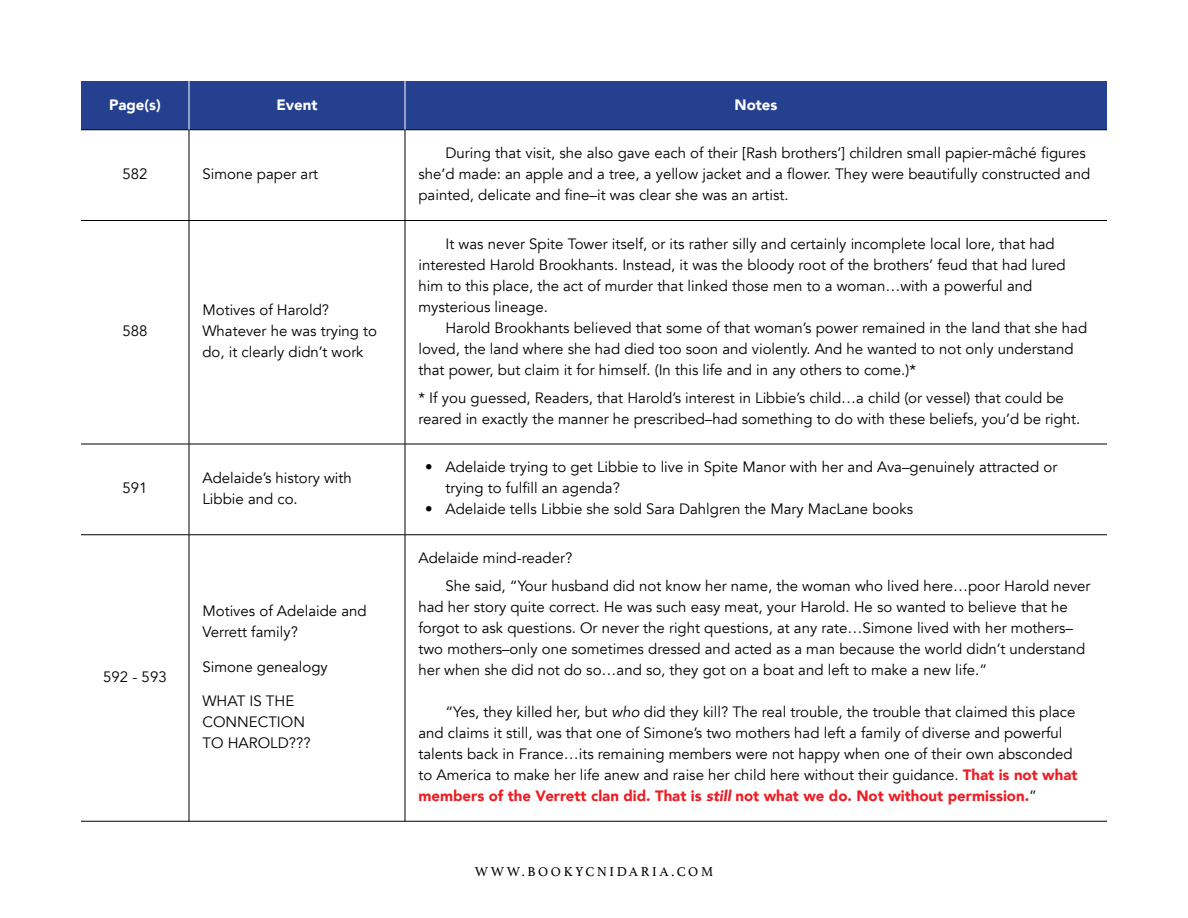
<style>
.page{position:relative;width:1188px;height:918px;background:#fff}
.page>*{position:absolute;margin:0;border:0;box-sizing:border-box;transform-origin:0 0}
.t1{font:15px/21px "Avenir";color:#000}
.t2{font:900 15px "Avenir";color:#fff}
.t3{font:13.5px "Athelas";letter-spacing:.2em;color:#000}
.s1{font-style:italic}
.s2{font-weight:900;color:#ed1d24}
.s3{font-weight:900;font-style:italic;color:#ed1d24}
</style>
<div class="page">
<div style="left:81px;top:81px;width:1026px;height:48px;background:#25408f"></div>
<hr style="left:81px;top:220px;width:108px;height:1px;background:#000">
<hr style="left:189px;top:220px;width:216px;height:1px;background:#000">
<hr style="left:405px;top:220px;width:702px;height:1px;background:#000">
<hr style="left:81px;top:444px;width:108px;height:1px;background:#000">
<hr style="left:189px;top:444px;width:216px;height:1px;background:#000">
<hr style="left:405px;top:444px;width:702px;height:1px;background:#000">
<hr style="left:81px;top:534px;width:108px;height:1px;background:#000">
<hr style="left:189px;top:534px;width:216px;height:1px;background:#000">
<hr style="left:405px;top:534px;width:702px;height:1px;background:#000">
<hr style="left:81px;top:821px;width:108px;height:1px;background:#000">
<hr style="left:189px;top:821px;width:216px;height:1px;background:#000">
<hr style="left:405px;top:821px;width:702px;height:1px;background:#000">
<hr style="left:81px;top:129px;width:108px;height:1px;background:#000">
<hr style="left:189px;top:129px;width:216px;height:1px;background:#000">
<hr style="left:189px;top:130px;width:1px;height:90px;background:#000">
<hr style="left:405px;top:129px;width:702px;height:1px;background:#000">
<hr style="left:405px;top:130px;width:1px;height:90px;background:#000">
<hr style="left:189px;top:221px;width:1px;height:223px;background:#000">
<hr style="left:405px;top:221px;width:1px;height:223px;background:#000">
<hr style="left:189px;top:444px;width:1px;height:91px;background:#000">
<hr style="left:405px;top:444px;width:1px;height:91px;background:#000">
<hr style="left:189px;top:535px;width:1px;height:286px;background:#000">
<hr style="left:405px;top:535px;width:1px;height:286px;background:#000">
<hr style="left:189px;top:81px;width:1px;height:49px;background:#fff">
<hr style="left:405px;top:81px;width:1px;height:49px;background:#fff">
<p class="t2" style="left:109px;top:91px;width:53px">Page(s)</p>
<p class="t2" style="left:276px;top:91px;width:43px">Event</p>
<p class="t2" style="left:734px;top:91px;width:45px">Notes</p>
<p class="t1" style="left:122px;top:164px;width:27px">582</p>
<p class="t1" style="left:202px;top:164px;width:117px">Simone paper art</p>
<p class="t1" style="left:122px;top:321px;width:27px">588</p>
<p class="t1" style="left:202px;top:300px;width:176px">Motives of Harold?<br>Whatever he was trying to do, it clearly didn’t work</p>
<p class="t1" style="left:418px;top:143px;width:673px;text-indent:27px">During that visit, she also gave each of their [Rash brothers’] children small papier-mâché figures she’d made: an apple and a tree, a yellow jacket and a flower. They were beautifully constructed and painted, delicate and fine–it was clear she was an artist.</p>
<p class="t1" style="left:418px;top:234px;width:649px;text-indent:27px">It was never Spite Tower itself, or its rather silly and certainly incomplete local lore, that had interested Harold Brookhants. Instead, it was the bloody root of the brothers’ feud that had lured him to this place, the act of murder that linked those men to a woman…with a powerful and mysterious lineage.</p>
<p class="t1" style="left:418px;top:318px;width:670px;text-indent:27px">Harold Brookhants believed that some of that woman’s power remained in the land that she had loved, the land where she had died too soon and violently. And he wanted to not only understand that power, but claim it for himself. (In this life and in any others to come.)*</p>
<p class="t1" style="left:418px;top:387px;width:663px">* If you guessed, Readers, that Harold’s interest in Libbie’s child…a child (or vessel) that could be reared in exactly the manner he prescribed–had something to do with these beliefs, you’d be right.</p>
<p class="t1" style="left:122px;top:478px;width:27px">591</p>
<p class="t1" style="left:202px;top:468px;width:151px">Adelaide’s history with<br>Libbie and co.</p>
<p class="t1" style="left:445px;top:457px;width:613px;text-indent:-20px">• Adelaide trying to get Libbie to live in Spite Manor with her and Ava–genuinely attracted or trying to fulfill an agenda?</p>
<p class="t1" style="left:425px;top:499px;width:489px">• Adelaide tells Libbie she sold Sara Dahlgren the Mary MacLane books</p>
<p class="t1" style="left:103px;top:667px;width:65px">592 - 593</p>
<p class="t1" style="left:202px;top:601px;width:166px">Motives of Adelaide and<br>Verrett family?</p>
<p class="t1" style="left:202px;top:656px;width:127px">Simone genealogy</p>
<p class="t1" style="left:202px;top:691px;width:110px">WHAT IS THE<br>CONNECTION<br>TO HAROLD???</p>
<p class="t1" style="left:445px;top:544px;width:647px;line-height:27.8px;text-indent:-27px">Adelaide mind-reader?<br>She said, “Your husband did not know her name, the woman who lived here…poor Harold never</p>
<p class="t1" style="left:418px;top:597px;width:668px">had her story quite correct. He was such easy meat, your Harold. He so wanted to believe that he forgot to ask questions. Or never the right questions, at any rate…Simone lived with her mothers– two mothers–only one sometimes dressed and acted as a man because the world didn’t understand her when she did not do so…and so, they got on a boat and left to make a new life.”</p>
<p class="t1" style="left:418px;top:702px;width:661px;text-indent:27px">“Yes, they killed her, but <span class="s1">who</span> did they kill? The real trouble, the trouble that claimed this place and claims it still, was that one of Simone’s two mothers had left a family of diverse and powerful talents back in France…its remaining members were not happy when one of their own absconded to America to make her life anew and raise her child here without their guidance. <span class="s2">That is not what members of the Verrett clan did. That is</span> <span class="s3">still</span> <span class="s2">not what we do. Not without permission.</span>”</p>
<p class="t3" style="left:475px;top:861px;width:240px">WWW.BOOKYCNIDARIA.COM</p>
</div>
